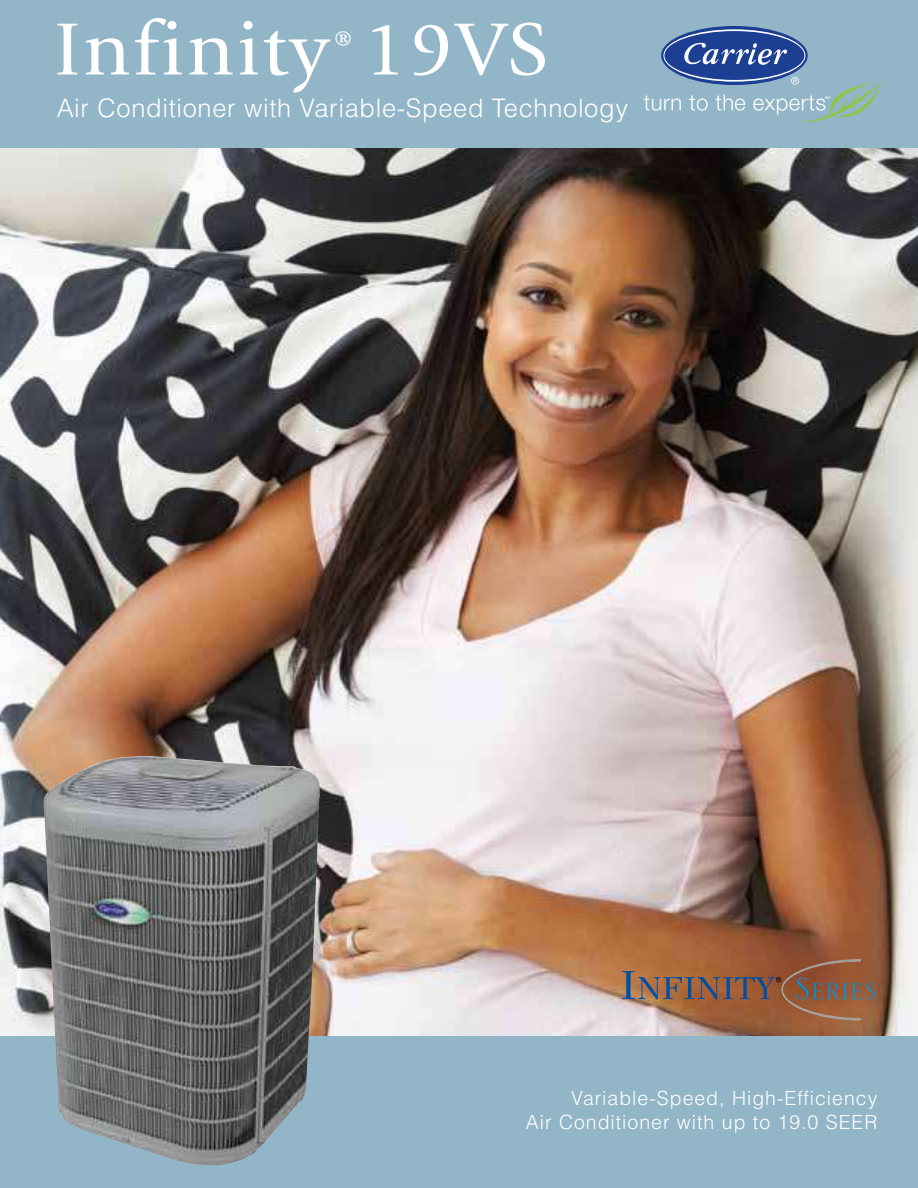
<style>
.page{position:relative;width:918px;height:1188px;background:#fff}
.page>*{position:absolute;margin:0;border:0;box-sizing:border-box;transform-origin:0 0}
.t1{font:76.95px "Giovanni";letter-spacing:.025em;color:#fff;scale:1.05 1}
.t2{font:30.75px "Giovanni";color:#fff;scale:1.05 1}
.t3{font:300 25.5px "Helvetica";letter-spacing:.025em;color:#fff}
.t4{font:300 19.5px/24px "Helvetica";letter-spacing:.05em;color:#fff;text-align:right}
</style>
<div class="page">
<img style="left:0;top:148px;width:918px;height:888px">
<div style="left:0;top:1036px;width:918px;height:152px;background:#92b6c7"></div>
<div style="left:0;top:0;width:918px;height:148px;background:#92b6c7"></div>
<svg style="left:644px;top:95px;width:37px;height:16px"></svg>
<svg style="left:689px;top:95px;width:19px;height:16px"></svg>
<svg style="left:715px;top:94px;width:30px;height:17px"></svg>
<svg style="left:753px;top:77px;width:129px;height:45px"></svg>
<svg style="left:661px;top:26px;width:147px;height:59px"></svg>
<svg style="left:663px;top:29px;width:142px;height:53px"></svg>
<div style="left:664px;top:31px;width:140px;height:49px;background:#1c3f94;border-radius:50%"></div>
<svg style="left:684px;top:42px;width:103px;height:23px"></svg>
<svg style="left:622px;top:959px;width:253px;height:62px;background:#96664a"></svg>
<img style="left:43px;top:756px;width:277px;height:410px">
<h1 class="t1" style="left:54px;top:18px;width:472px">Infinity 19VS</h1>
<h2 class="t2" style="left:335px;top:30px;width:17px">®</h2>
<h3 class="t3" style="left:57px;top:98px;width:573px">Air Conditioner with Variable-Speed Technology</h3>
<p class="t4" style="left:526px;top:1087px;width:353px">Variable-Speed, High-Efficiency<br>Air Conditioner with up to 19.0 SEER</p>
</div>
